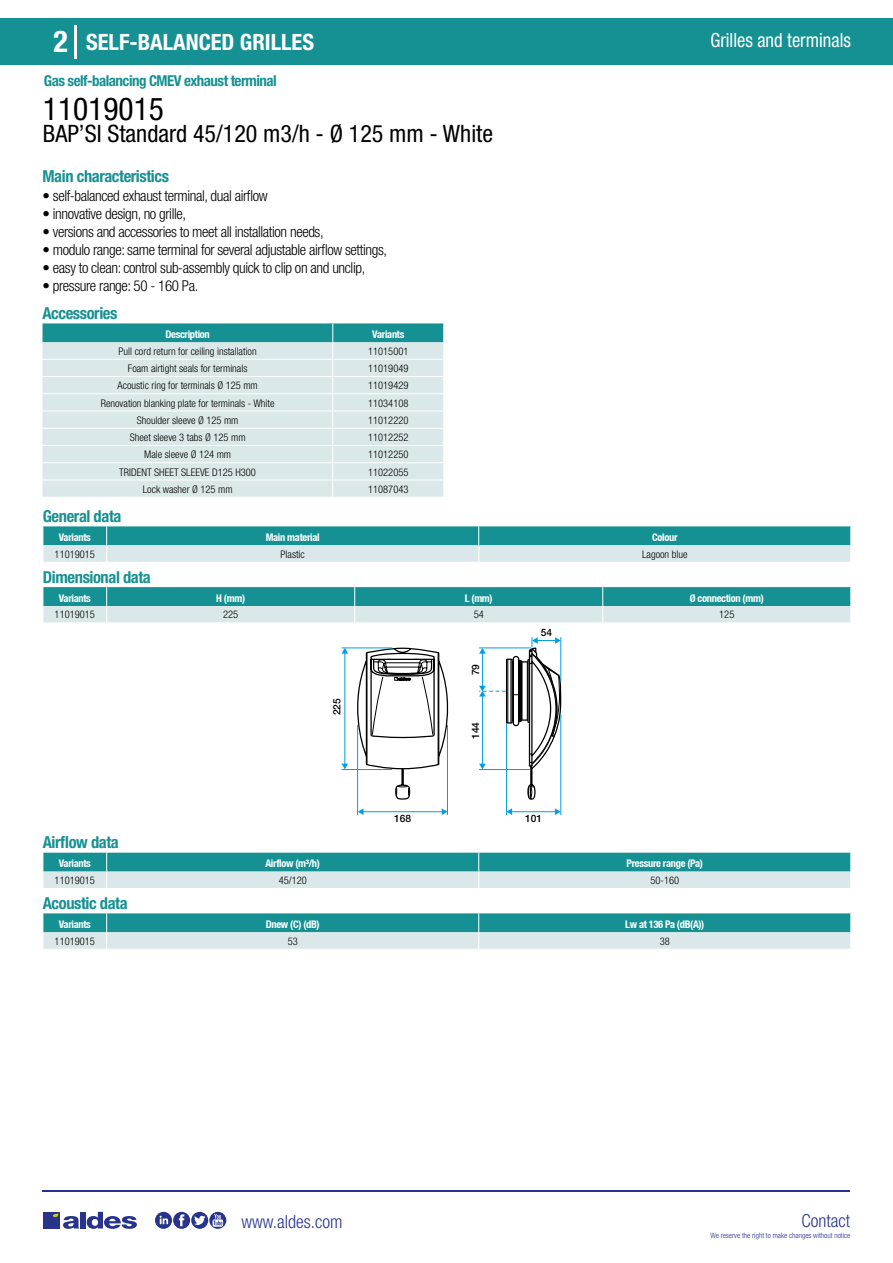
<style>
.page{position:relative;width:893px;height:1263px;background:#fff}
.page>*{position:absolute;margin:0;border:0;box-sizing:border-box;transform-origin:0 0}
.t1{font:condensed 31.5px "Helvetica Neue LT Std";color:#000}
.t2{font:700 condensed 30px "Helvetica Neue LT Std";color:#fff}
.t3{font:condensed 24px "Helvetica Neue LT Std";color:#000}
.t4{font:700 condensed 22.5px "Helvetica Neue LT Std";color:#fff}
.t5{font:condensed 19.5px "Helvetica Neue LT Std";color:#fff;scale:.95 1}
.t6{font:300 condensed 18px "Helvetica Neue";color:#28348b}
.t7{font:700 condensed 16.5px "Helvetica Neue LT Std";letter-spacing:-.025em;color:#169193}
.t8{font:300 condensed 15px "Helvetica Neue LT Std";letter-spacing:-.025em;color:#000}
.t9{font:700 condensed 15px "Helvetica Neue LT Std";letter-spacing:-.035em;color:#169193}
.t10{font:300 condensed 10.5px "Helvetica Neue";color:#000}
.t11{font:700 condensed 10.5px "Helvetica Neue";letter-spacing:-.03em;color:#fff}
.t12{font:500 10.2px "Helvetica Neue";color:#000}
.t13{font:300 condensed 7.5px "Helvetica Neue";color:#28348b}
</style>
<div class="page">
<div style="left:0;top:18px;width:893px;height:46px;background:#169193"></div>
<hr style="left:74px;top:25px;width:2px;height:33px;background:#fff">
<hr style="left:43px;top:1190px;width:807px;height:1px;background:#28348b">
<svg style="left:155px;top:1212px;width:71px;height:17px"></svg>
<div style="left:43px;top:1212px;width:17px;height:16px;background:#28348b"></div>
<div style="left:80px;top:1212px;width:6px;height:16px;background:#28348b"></div>
<svg style="left:87px;top:1212px;width:50px;height:17px"></svg>
<svg style="left:53px;top:1213px;width:26px;height:16px"></svg>
<svg style="left:43px;top:323px;width:401px;height:174px;background:#c7dfe0"></svg>
<svg style="left:43px;top:526px;width:808px;height:36px;background:#76bbbd"></svg>
<svg style="left:43px;top:587px;width:808px;height:36px;background:#74bbbc"></svg>
<svg style="left:341px;top:647px;width:108px;height:153px"></svg>
<hr style="left:357px;top:725px;width:1px;height:90px;background:#009fe3">
<hr style="left:447px;top:725px;width:1px;height:90px;background:#009fe3">
<hr style="left:360px;top:811px;width:85px;height:1px;background:#009fe3">
<svg style="left:442px;top:808px;width:5px;height:7px"></svg>
<svg style="left:358px;top:808px;width:5px;height:7px"></svg>
<hr style="left:506px;top:723px;width:1px;height:92px;background:#009fe3">
<hr style="left:560px;top:714px;width:1px;height:101px;background:#009fe3">
<hr style="left:509px;top:811px;width:49px;height:1px;background:#009fe3">
<svg style="left:555px;top:808px;width:6px;height:7px"></svg>
<svg style="left:506px;top:808px;width:6px;height:7px"></svg>
<svg style="left:479px;top:637px;width:82px;height:163px"></svg>
<svg style="left:43px;top:853px;width:808px;height:35px;background:#74babc"></svg>
<svg style="left:43px;top:913px;width:808px;height:36px;background:#76bbbd"></svg>
<h2 class="t2" style="left:54px;top:24px;width:16px">2</h2>
<h3 class="t4" style="left:86px;top:28px;width:229px">SELF-BALANCED GRILLES</h3>
<h3 class="t5" style="left:710px;top:29px;width:149px">Grilles and terminals</h3>
<h3 class="t9" style="left:44px;top:71px;width:234px">Gas self-balancing CMEV exhaust terminal</h3>
<h1 class="t1" style="left:43px;top:91px;width:122px">11019015</h1>
<h3 class="t3" style="left:43px;top:120px;width:452px">BAP’SI Standard 45/120 m3/h - Ø 125 mm - White</h3>
<h3 class="t7" style="left:43px;top:166px;width:128px">Main characteristics</h3>
<h3 class="t8" style="left:43px;top:187px;width:227px">• self-balanced exhaust terminal, dual airflow</h3>
<h3 class="t8" style="left:43px;top:205px;width:145px">• innovative design, no grille,</h3>
<h3 class="t8" style="left:43px;top:223px;width:283px">• versions and accessories to meet all installation needs,</h3>
<h3 class="t8" style="left:43px;top:241px;width:346px">• modulo range: same terminal for several adjustable airflow settings,</h3>
<h3 class="t8" style="left:43px;top:259px;width:324px">• easy to clean: control sub-assembly quick to clip on and unclip,</h3>
<h3 class="t8" style="left:43px;top:277px;width:157px">• pressure range: 50 - 160 Pa.</h3>
<h3 class="t7" style="left:43px;top:303px;width:76px">Accessories</h3>
<p class="t11" style="left:165px;top:328px;width:46px">Description</p>
<p class="t11" style="left:372px;top:328px;width:34px">Variants</p>
<p class="t10" style="left:119px;top:345px;width:140px">Pull cord return for ceiling installation</p>
<p class="t10" style="left:368px;top:345px;width:42px">11015001</p>
<p class="t10" style="left:128px;top:362px;width:121px">Foam airtight seals for terminals</p>
<p class="t10" style="left:368px;top:362px;width:42px">11019049</p>
<p class="t10" style="left:117px;top:380px;width:142px">Acoustic ring for terminals Ø 125 mm</p>
<p class="t10" style="left:368px;top:380px;width:42px">11019429</p>
<p class="t10" style="left:101px;top:397px;width:175px">Renovation blanking plate for terminals - White</p>
<p class="t10" style="left:368px;top:397px;width:42px">11034108</p>
<p class="t10" style="left:137px;top:414px;width:103px">Shoulder sleeve Ø 125 mm</p>
<p class="t10" style="left:368px;top:414px;width:42px">11012220</p>
<p class="t10" style="left:130px;top:431px;width:117px">Sheet sleeve 3 tabs Ø 125 mm</p>
<p class="t10" style="left:368px;top:431px;width:42px">11012252</p>
<p class="t10" style="left:144px;top:449px;width:88px">Male sleeve Ø 124 mm</p>
<p class="t10" style="left:368px;top:449px;width:42px">11012250</p>
<p class="t10" style="left:119px;top:466px;width:138px">TRIDENT SHEET SLEEVE D125 H300</p>
<p class="t10" style="left:368px;top:466px;width:42px">11022055</p>
<p class="t10" style="left:143px;top:483px;width:91px">Lock washer Ø 125 mm</p>
<p class="t10" style="left:368px;top:483px;width:42px">11087043</p>
<h3 class="t7" style="left:43px;top:506px;width:80px">General data</h3>
<p class="t11" style="left:59px;top:531px;width:34px">Variants</p>
<p class="t11" style="left:266px;top:531px;width:55px">Main material</p>
<p class="t11" style="left:652px;top:531px;width:27px">Colour</p>
<p class="t10" style="left:55px;top:548px;width:42px">11019015</p>
<p class="t10" style="left:281px;top:548px;width:26px">Plastic</p>
<p class="t10" style="left:642px;top:548px;width:47px">Lagoon blue</p>
<h3 class="t7" style="left:43px;top:567px;width:109px">Dimensional data</h3>
<p class="t11" style="left:59px;top:591px;width:34px">Variants</p>
<p class="t11" style="left:216px;top:591px;width:30px">H (mm)</p>
<p class="t11" style="left:465px;top:591px;width:29px">L (mm)</p>
<p class="t11" style="left:690px;top:591px;width:76px">Ø connection (mm)</p>
<p class="t10" style="left:55px;top:609px;width:42px">11019015</p>
<p class="t10" style="left:223px;top:609px;width:17px">225</p>
<p class="t10" style="left:474px;top:609px;width:12px">54</p>
<p class="t10" style="left:719px;top:609px;width:17px">125</p>
<p class="t12" style="left:331px;top:715px;width:18px;rotate:-90deg">225</p>
<p class="t12" style="left:469px;top:675px;width:13px;rotate:-90deg">79</p>
<p class="t12" style="left:469px;top:739px;width:18px;rotate:-90deg">144</p>
<p class="t12" style="left:541px;top:626px;width:13px">54</p>
<p class="t12" style="left:394px;top:812px;width:18px">168</p>
<p class="t12" style="left:525px;top:812px;width:18px">101</p>
<h3 class="t7" style="left:43px;top:832px;width:77px">Airflow data</h3>
<p class="t11" style="left:59px;top:857px;width:34px">Variants</p>
<p class="t11" style="left:265px;top:857px;width:56px">Airflow (m³/h)</p>
<p class="t11" style="left:627px;top:857px;width:78px">Pressure range (Pa)</p>
<p class="t10" style="left:55px;top:874px;width:42px">11019015</p>
<p class="t10" style="left:279px;top:874px;width:30px">45/120</p>
<p class="t10" style="left:650px;top:874px;width:30px">50-160</p>
<h3 class="t7" style="left:43px;top:893px;width:86px">Acoustic data</h3>
<p class="t11" style="left:59px;top:918px;width:34px">Variants</p>
<p class="t11" style="left:266px;top:918px;width:55px">Dnew (C) (dB)</p>
<p class="t11" style="left:625px;top:918px;width:81px">Lw at 136 Pa (dB(A))</p>
<p class="t10" style="left:55px;top:935px;width:42px">11019015</p>
<p class="t10" style="left:288px;top:935px;width:12px">53</p>
<p class="t10" style="left:660px;top:935px;width:12px">38</p>
<h3 class="t6" style="left:241px;top:1211px;width:102px">www.aldes.com</h3>
<h3 class="t6" style="left:801px;top:1211px;width:50px">Contact</h3>
<p class="t13" style="left:710px;top:1230px;width:141px">We reserve the right to make changes without notice</p>
</div>
